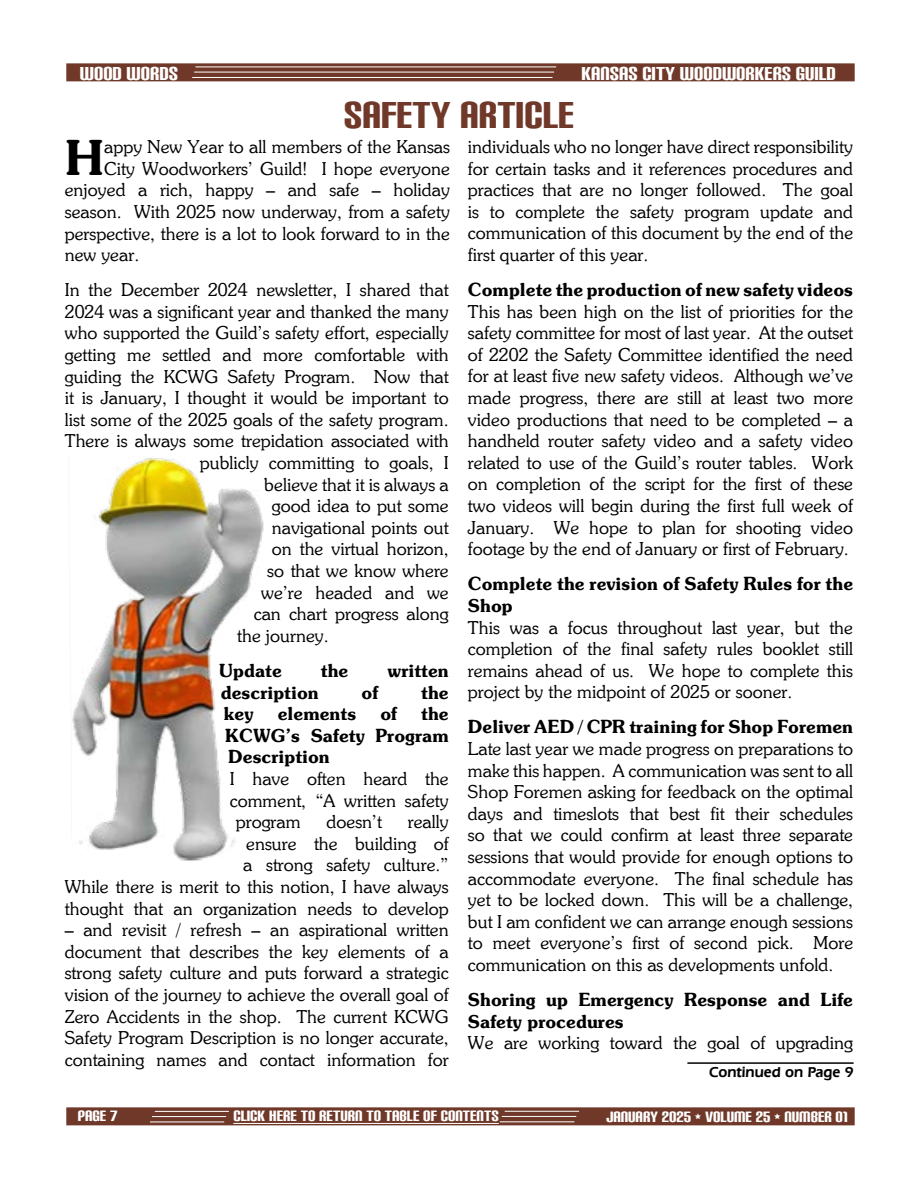
<style>
.page{position:relative;width:918px;height:1188px;background:#fff}
.page>*{position:absolute;margin:0;border:0;box-sizing:border-box;transform-origin:0 0}
.t1{font:47.85px "Souvienne Bold SWFTE";color:#000}
.t2{font:45px "Carbon Block";color:#6f3828}
.t3{font:22.5px "Carbon Block";color:#fff}
.t4{font:18px/21.6px "Souvienne Regular SWFTE";color:#000;text-align:justify}
.t5{font:18px/21.6px "Souvienne Bold SWFTE";color:#000}
.t6{font:18px "Carbon Block";color:#fff}
.t7{font:600 15px "Eras IT Cby BT";color:#000}
</style>
<div class="page">
<div style="left:66px;top:63px;width:789px;height:18px;background:#6f3828"></div>
<hr style="left:195px;top:67px;width:361px;height:1px;background:#fff">
<hr style="left:192px;top:77px;width:361px;height:1px;background:#fff">
<hr style="left:194px;top:72px;width:360px;height:1px;background:#fff">
<div style="left:66px;top:1107px;width:789px;height:18px;background:#6f3828"></div>
<hr style="left:505px;top:1111px;width:74px;height:1px;background:#fff">
<hr style="left:500px;top:1121px;width:74px;height:1px;background:#fff">
<hr style="left:502px;top:1116px;width:74px;height:1px;background:#fff">
<hr style="left:233px;top:1123px;width:266px;height:1px;background:#fff">
<hr style="left:155px;top:1111px;width:74px;height:1px;background:#fff">
<hr style="left:150px;top:1122px;width:74px;height:1px;background:#fff">
<hr style="left:152px;top:1116px;width:74px;height:1px;background:#fff">
<img style="left:72px;top:457px;width:192px;height:404px">
<hr style="left:687px;top:1062px;width:167px;height:2px;background:#000">
<p class="t3" style="left:80px;top:62px;width:100px">WOOD WORDS</p>
<p class="t3" style="left:581px;top:62px;width:256px">KANSAS CITY WOODWORKERS GUILD</p>
<h2 class="t2" style="left:344px;top:93px;width:232px">SAFETY ARTICLE</h2>
<h1 class="t1" style="left:65px;top:128px;width:41px">H</h1>
<p class="t4" style="left:104px;top:136px;width:347px">appy New Year to all members of the Kansas</p>
<p class="t4" style="left:104px;top:157px;width:347px">City Woodworkers’ Guild! I hope everyone</p>
<p class="t4" style="left:65px;top:179px;width:387px">enjoyed a rich, happy – and safe – holiday</p>
<p class="t4" style="left:65px;top:201px;width:387px">season. With 2025 now underway, from a safety</p>
<p class="t4" style="left:65px;top:222px;width:387px">perspective, there is a lot to look forward to in the</p>
<p class="t4" style="left:65px;top:244px;width:76px">new year.</p>
<p class="t4" style="left:65px;top:279px;width:385px">In the December 2024 newsletter, I shared that</p>
<p class="t4" style="left:65px;top:300px;width:385px">2024 was a significant year and thanked the many</p>
<p class="t4" style="left:65px;top:322px;width:386px">who supported the Guild’s safety effort, especially</p>
<p class="t4" style="left:65px;top:344px;width:386px">getting me settled and more comfortable with</p>
<p class="t4" style="left:65px;top:365px;width:386px">guiding the KCWG Safety Program. Now that</p>
<p class="t4" style="left:65px;top:387px;width:385px">it is January, I thought it would be important to</p>
<p class="t4" style="left:65px;top:408px;width:385px">list some of the 2025 goals of the safety program.</p>
<p class="t4" style="left:65px;top:430px;width:386px">There is always some trepidation associated with</p>
<p class="t4" style="left:200px;top:452px;width:250px">publicly committing to goals, I</p>
<p class="t4" style="left:264px;top:473px;width:186px">believe that it is always a</p>
<p class="t4" style="left:272px;top:495px;width:178px">good idea to put some</p>
<p class="t4" style="left:272px;top:516px;width:178px">navigational points out</p>
<p class="t4" style="left:272px;top:538px;width:179px">on the virtual horizon,</p>
<p class="t4" style="left:267px;top:560px;width:183px">so that we know where</p>
<p class="t4" style="left:261px;top:581px;width:189px">we’re headed and we</p>
<p class="t4" style="left:254px;top:603px;width:197px">can chart progress along</p>
<p class="t4" style="left:237px;top:624px;width:93px">the journey.</p>
<p class="t5" style="left:219px;top:659px;width:64px">Update</p>
<p class="t5" style="left:321px;top:659px;width:29px">the</p>
<p class="t5" style="left:388px;top:659px;width:63px">written</p>
<p class="t5" style="left:221px;top:681px;width:99px">description</p>
<p class="t5" style="left:362px;top:681px;width:18px">of</p>
<p class="t5" style="left:421px;top:681px;width:29px">the</p>
<p class="t5" style="left:224px;top:703px;width:31px">key</p>
<p class="t5" style="left:278px;top:703px;width:80px">elements</p>
<p class="t5" style="left:380px;top:703px;width:18px">of</p>
<p class="t5" style="left:225px;top:703px;width:225px;text-align:justify;text-indent:196px">the KCWG’s Safety Program Description</p>
<p class="t4" style="left:230px;top:768px;width:221px">I have often heard the</p>
<p class="t4" style="left:230px;top:789px;width:221px">comment, “A written safety</p>
<p class="t4" style="left:236px;top:811px;width:66px">program</p>
<p class="t4" style="left:326px;top:811px;width:57px">doesn’t</p>
<p class="t4" style="left:65px;top:811px;width:386px;text-align:right">really<br>ensure the building of<br>a strong safety culture.”<br>While there is merit to this notion, I have always thought that an organization needs to develop</p>
<p class="t4" style="left:65px;top:919px;width:386px">– and revisit / refresh – an aspirational written document that describes the key elements of a strong safety culture and puts forward a strategic vision of the journey to achieve the overall goal of Zero Accidents in the shop. The current KCWG Safety Program Description is no longer accurate, containing names and contact information for</p>
<p class="t4" style="left:468px;top:136px;width:387px">individuals who no longer have direct responsibility for certain tasks and it references procedures and practices that are no longer followed. The goal is to complete the safety program update and communication of this document by the end of the first quarter of this year.</p>
<p class="t5" style="left:468px;top:279px;width:387px">Complete the production of new safety videos</p>
<p class="t4" style="left:468px;top:300px;width:387px">This has been high on the list of priorities for the safety committee for most of last year. At the outset of 2202 the Safety Committee identified the need for at least five new safety videos. Although we’ve made progress, there are still at least two more video productions that need to be completed – a handheld router safety video and a safety video related to use of the Guild’s router tables. Work on completion of the script for the first of these two videos will begin during the first full week of January. We hope to plan for shooting video footage by the end of January or first of February.</p>
<p class="t5" style="left:468px;top:573px;width:387px">Complete the revision of Safety Rules for the<br>Shop</p>
<p class="t4" style="left:468px;top:616px;width:387px">This was a focus throughout last year, but the completion of the final safety rules booklet still remains ahead of us. We hope to complete this project by the midpoint of 2025 or sooner.</p>
<p class="t5" style="left:468px;top:716px;width:387px">Deliver AED / CPR training for Shop Foremen</p>
<p class="t4" style="left:468px;top:738px;width:387px">Late last year we made progress on preparations to make this happen. A communication was sent to all Shop Foremen asking for feedback on the optimal days and timeslots that best fit their schedules so that we could confirm at least three separate sessions that would provide for enough options to accommodate everyone. The final schedule has yet to be locked down. This will be a challenge, but I am confident we can arrange enough sessions to meet everyone’s first of second pick. More communication on this as developments unfold.</p>
<p class="t5" style="left:468px;top:989px;width:387px">Shoring up Emergency Response and Life<br>Safety procedures</p>
<p class="t4" style="left:468px;top:1032px;width:387px">We are working toward the goal of upgrading</p>
<p class="t7" style="left:709px;top:1063px;width:146px">Continued on Page 9</p>
<p class="t6" style="left:78px;top:1108px;width:41px">PAGE 7</p>
<p class="t6" style="left:233px;top:1107px;width:267px">CLICK HERE TO RETURN TO TABLE OF CONTENTS</p>
<p class="t6" style="left:607px;top:1108px;width:243px">JANUARY 2025 • VOLUME 25 • NUMBER 01</p>
</div>
